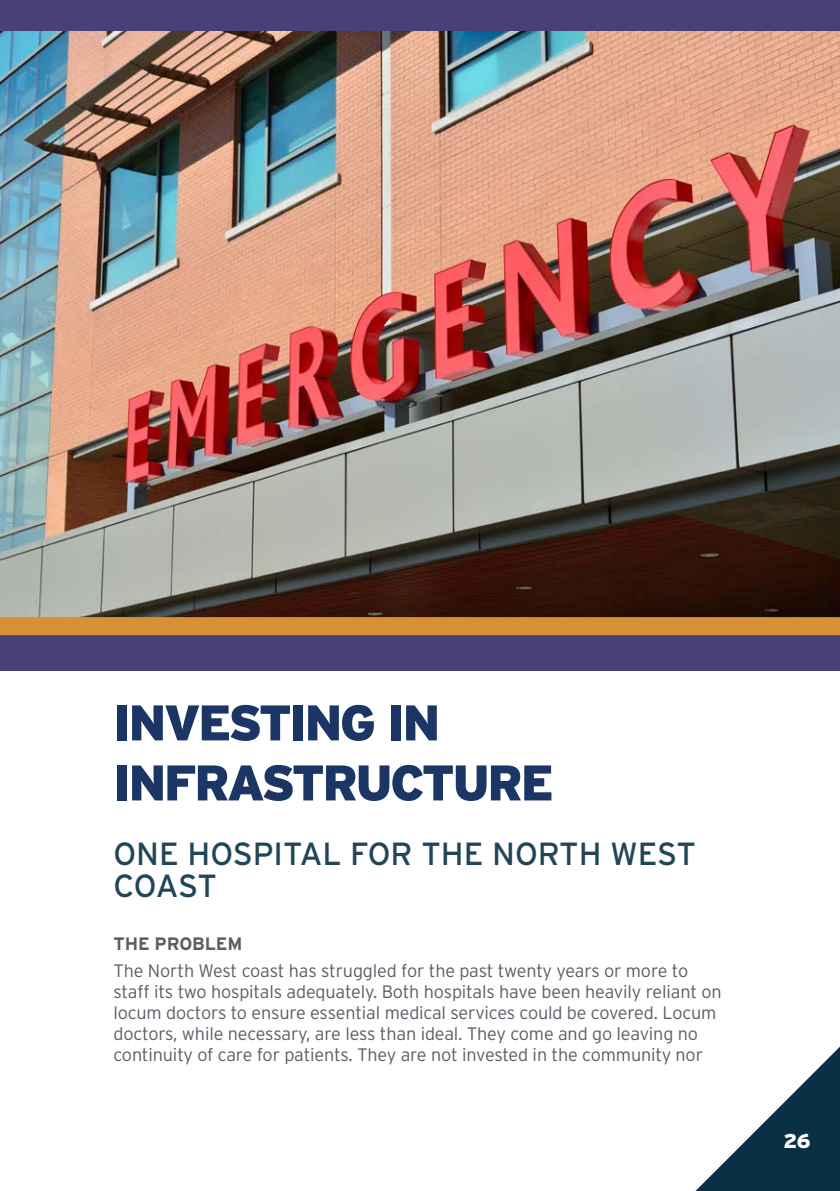
<style>
.page{position:relative;width:840px;height:1191px;background:#fff}
.page>*{position:absolute;margin:0;border:0;box-sizing:border-box;transform-origin:0 0}
.t1{font:900 50px/60px "Interstate";letter-spacing:-.05em;color:#1b3665}
.t2{font:32px/32px "Interstate";color:#224558}
.t3{font:900 20px "Interstate";color:#fff}
.t4{font:300 18px/21px "Interstate";letter-spacing:-.01em;color:#5e5b68}
.t5{font:700 18px "Interstate";letter-spacing:-.01em;color:#5e5b68}
</style>
<div class="page">
<svg style="left:695px;top:1047px;width:144px;height:144px"></svg>
<div style="left:0;top:0;width:839px;height:670px;background:#484178"></div>
<img style="left:0;top:32px;width:839px;height:585px">
<div style="left:0;top:617px;width:839px;height:18px;background:#d89035"></div>
<h1 class="t1" style="left:113px;top:692px;width:442px">INVESTING IN<br>INFRASTRUCTURE</h1>
<h2 class="t2" style="left:113px;top:837px;width:583px">ONE HOSPITAL FOR THE NORTH WEST<br>COAST</h2>
<p class="t5" style="left:113px;top:933px;width:130px">THE PROBLEM</p>
<p class="t4" style="left:113px;top:960px;width:609px">The North West coast has struggled for the past twenty years or more to staff its two hospitals adequately. Both hospitals have been heavily reliant on locum doctors to ensure essential medical services could be covered. Locum doctors, while necessary, are less than ideal. They come and go leaving no continuity of care for patients. They are not invested in the community nor</p>
<p class="t3" style="left:783px;top:1129px;width:29px">26</p>
</div>
